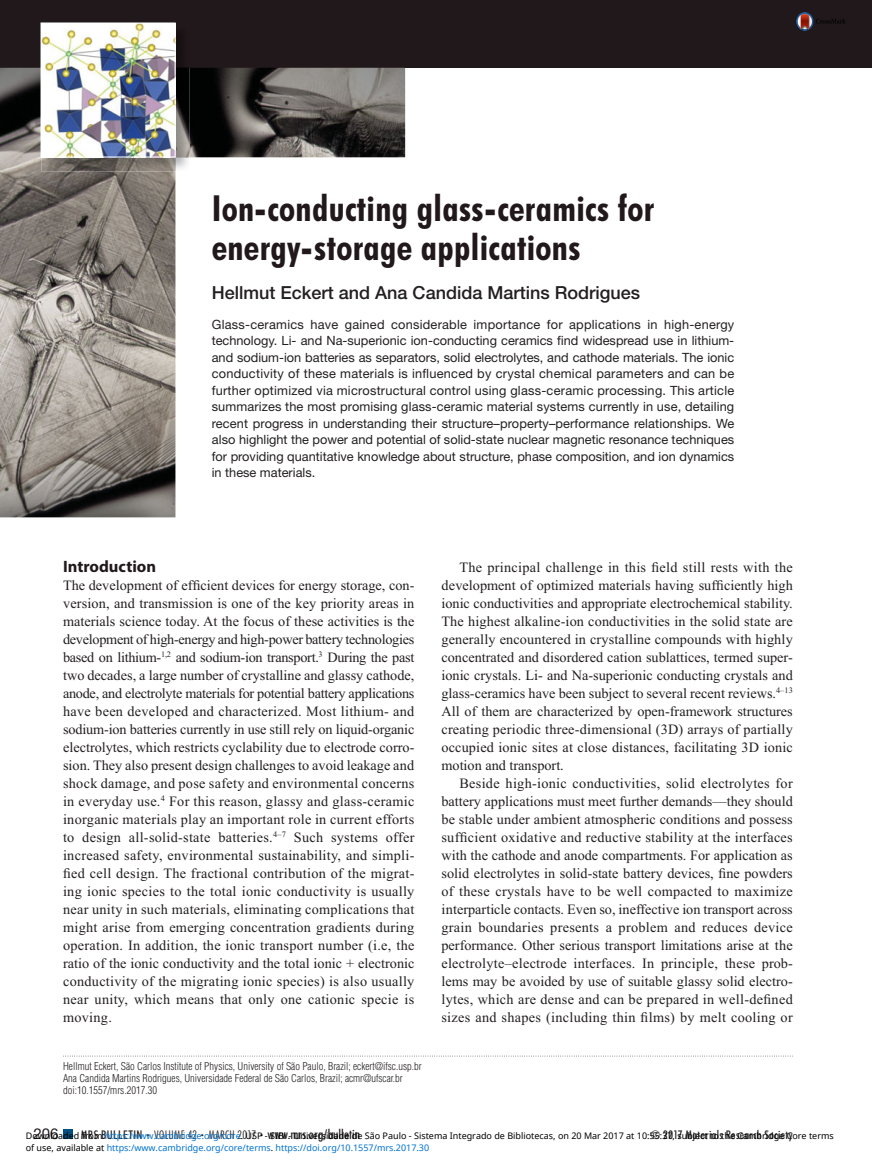
<style>
.page{position:relative;width:872px;height:1175px;background:#fff}
.page>*{position:absolute;margin:0;border:0;box-sizing:border-box;transform-origin:0 0}
.t1{font:700 condensed 36px/39px "Futura BT";letter-spacing:.01em;color:#21181b}
.t2{font:500 18px "Helvetica Neue LT Std";color:#231f20}
.t3{font:700 16.5px "Myriad Pro";color:#21181b}
.t4{font:15px "Helvetica Neue LT Std";color:#231f20}
.t5{font:14.25px/18px "Times New Roman";letter-spacing:.02em;color:#231f20;text-align:justify}
.t6{font:500 condensed 13.5px "Futura BT";letter-spacing:.01em;color:#231f20}
.t7{font:12.75px/16.5px "Helvetica Neue LT Std";color:#231f20;text-align:justify}
.t8{font:500 condensed 12px "Futura BT";letter-spacing:.035em;color:#231f20}
.t9{font:300 condensed 10.5px/12px "Helvetica LT Std";color:#231f20}
.t10{font:9px "Noto Sans";color:#000}
.t11{font:9px "Noto Sans";color:#0172cf}
.s1{font-size:12px}
.s2{font-weight:300;font-size:7.5px}
.s3{font-weight:300;font-size:12px}
.s4{color:#0172cf}
.s5{color:#000}
</style>
<div class="page">
<div style="left:0;top:0;width:871px;height:68px;background:#21181b"></div>
<div style="left:63px;top:1130px;width:9px;height:8px;background:#005080"></div>
<img style="left:0;top:68px;width:405px;height:449px">
<img style="left:41px;top:23px;width:149px;height:149px">
<img style="left:40px;top:22px;width:135px;height:135px">
<svg style="left:63px;top:1055px;width:728px;height:1px"></svg>
<img style="left:796px;top:13px;width:49px;height:17px">
<h1 class="t1" style="left:212px;top:192px;width:443px">Ion-conducting glass-ceramics for energy-storage applications</h1>
<p class="t2" style="left:212px;top:286px;width:430px">Hellmut Eckert and Ana Candida Martins Rodrigues</p>
<p class="t7" style="left:212px;top:317px;width:524px">Glass-ceramics have gained considerable importance for applications in high-energy technology. Li- and Na-superionic ion-conducting ceramics find widespread use in lithium&shy;and sodium-ion batteries as separators, solid electrolytes, and cathode materials. The ionic conductivity of these materials is influenced by crystal chemical parameters and can be further optimized via microstructural control using glass-ceramic processing. This article summarizes the most promising glass-ceramic material systems currently in use, detailing recent progress in understanding their structure–property–performance relationships. We also highlight the power and potential of solid-state nuclear magnetic resonance techniques for providing quantitative knowledge about structure, phase composition, and ion dynamics in these materials.</p>
<p class="t3" style="left:63px;top:560px;width:95px">Introduction</p>
<p class="t5" style="left:63px;top:577px;width:353px">The development of efficient devices for energy storage, con&shy;version, and transmission is one of the key priority areas in materials science today. At the focus of these activities is the development of high-energy and high-power battery technologies based on lithium- <sup>1</sup> <sup>,</sup> <sup>2</sup> and sodium-ion transport. <sup>3</sup> During the past two decades, a large number of crystalline and glassy cathode, anode, and electrolyte materials for potential battery applications have been developed and characterized. Most lithium- and sodium-ion batteries currently in use still rely on liquid-organic electrolytes, which restricts cyclability due to electrode corro&shy;sion. They also present design challenges to avoid leakage and shock damage, and pose safety and environmental concerns in everyday use. <sup>4</sup> For this reason, glassy and glass-ceramic inorganic materials play an important role in current efforts to design all-solid-state batteries. <sup>4</sup> <sup>–</sup> <sup>7</sup> Such systems offer increased safety, environmental sustainability, and simpli&shy;fied cell design. The fractional contribution of the migrat&shy;ing ionic species to the total ionic conductivity is usually near unity in such materials, eliminating complications that might arise from emerging concentration gradients during operation. In addition, the ionic transport number (i.e, the ratio of the ionic conductivity and the total ionic + electronic conductivity of the migrating ionic species) is also usually near unity, which means that only one cationic specie is moving.</p>
<p class="t9" style="left:63px;top:1061px;width:360px">Hellmut Eckert , São Carlos Institute of Physics , University of São Paulo , Brazil ; eckert@ifsc.usp.br<br>Ana Candida Martins Rodrigues , Universidade Federal de São Carlos , Brazil ; acmr@ufscar.br doi:10.1557/mrs.2017.30</p>
<p class="t5" style="left:441px;top:559px;width:353px;text-indent:18px">The principal challenge in this field still rests with the development of optimized materials having sufficiently high ionic conductivities and appropriate electrochemical stability.<br>The highest alkaline-ion conductivities in the solid state are generally encountered in crystalline compounds with highly concentrated and disordered cation sublattices, termed super&shy;ionic crystals. Li- and Na-superionic conducting crystals and glass-ceramics have been subject to several recent reviews. <sup>4</sup> <sup>–</sup> <sup>13<br></sup>All of them are characterized by open-framework structures creating periodic three-dimensional (3D) arrays of partially occupied ionic sites at close distances, facilitating 3D ionic motion and transport.</p>
<p class="t5" style="left:441px;top:775px;width:353px;text-indent:18px">Beside high-ionic conductivities, solid electrolytes for battery applications must meet further demands—they should be stable under ambient atmospheric conditions and possess sufficient oxidative and reductive stability at the interfaces with the cathode and anode compartments. For application as solid electrolytes in solid-state battery devices, fine powders of these crystals have to be well compacted to maximize interparticle contacts. Even so, ineffective ion transport across grain boundaries presents a problem and reduces device performance. Other serious transport limitations arise at the electrolyte–electrode interfaces. In principle, these prob&shy;lems may be avoided by use of suitable glassy solid electro&shy;lytes, which are dense and can be prepared in well-defined sizes and shapes (including thin films) by melt cooling or</p>
<p class="t4" style="left:34px;top:1128px;width:27px">206</p>
<p class="t6" style="left:81px;top:1129px;width:281px"><span class="s1">MRS BULLETIN</span> <span class="s2">•</span> <span class="s3">VOLUME 42</span> <span class="s2">•</span> <span class="s3">MARCH 2017</span> <span class="s2">•</span> www.mrs.org/bulletin</p>
<p class="t8" style="left:650px;top:1130px;width:144px">© 2017 Materials Research Society</p>
<p class="t10" style="left:26px;top:1129px;width:809px">Downloaded from <span class="s4">https:/www.cambridge.org/core</span>. USP - SIBi - Universidade de São Paulo - Sistema Integrado de Bibliotecas, on 20 Mar 2017 at 10:55:37, subject to the Cambridge Core terms</p>
<p class="t11" style="left:26px;top:1141px;width:405px"><span class="s5">of use, available at</span> https:/www.cambridge.org/core/terms<span class="s5">.</span> https://doi.org/10.1557/mrs.2017.30</p>
</div>
